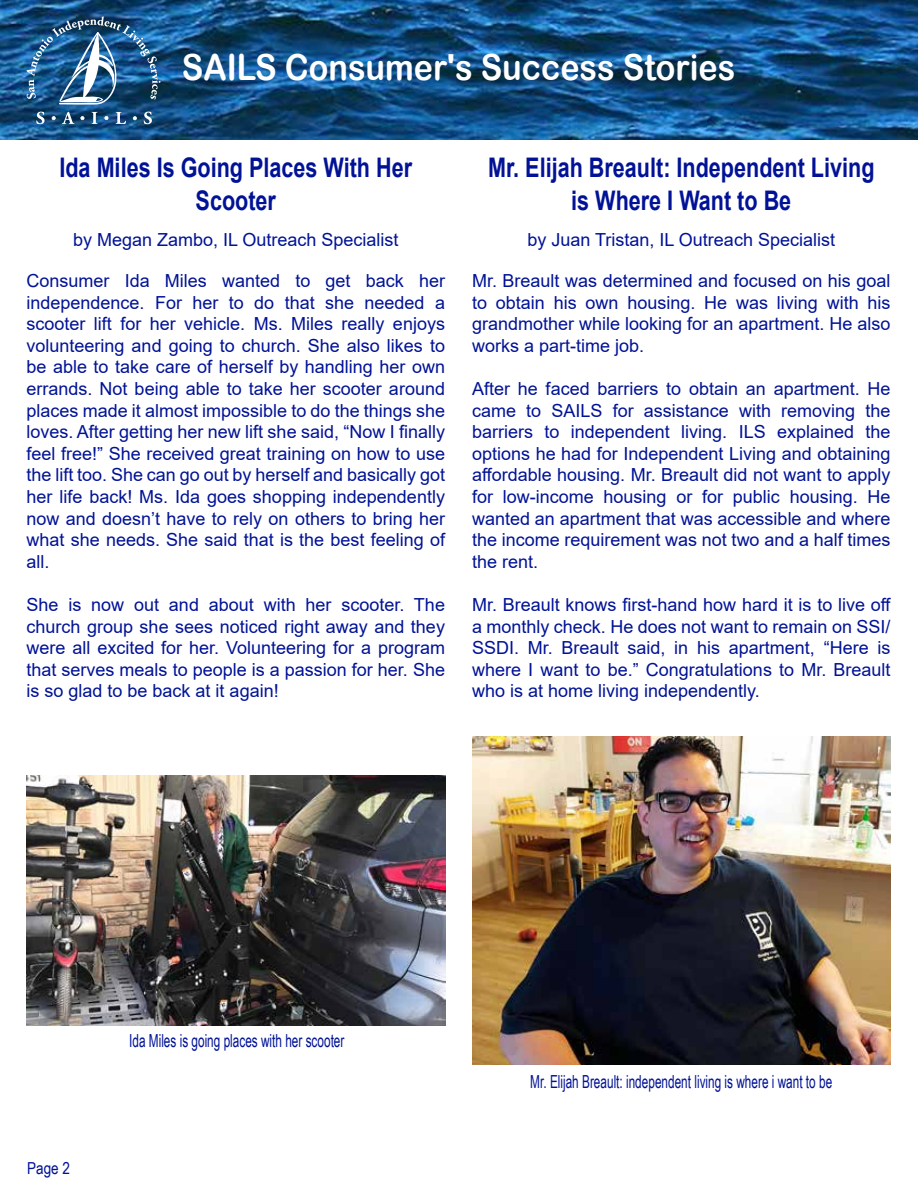
<style>
.page{position:relative;width:918px;height:1188px;background:#fff}
.page>*{position:absolute;margin:0;border:0;box-sizing:border-box;transform-origin:0 0}
.t1{font:36px "Arial Rounded MT Bold";color:#fff;scale:.9 1}
.t2{font:700 27px/32.4px "Arial";color:#011296;text-align:center;scale:.8 1}
.t3{font:18px/21.6px "Arial";color:#011296;text-align:justify}
.t4{font:18px "Arial Narrow";color:#011296;scale:.8 1}
.t5{font:16.5px "Arial Narrow";color:#011296}
</style>
<div class="page">
<img style="left:0;top:0;width:918px;height:140px">
<img style="left:27px;top:16px;width:134px;height:89px">
<svg style="left:36px;top:112px;width:9px;height:12px"></svg>
<svg style="left:62px;top:112px;width:12px;height:12px"></svg>
<svg style="left:92px;top:112px;width:5px;height:12px"></svg>
<svg style="left:116px;top:112px;width:10px;height:12px"></svg>
<svg style="left:144px;top:112px;width:8px;height:12px"></svg>
<svg style="left:52px;top:116px;width:4px;height:4px"></svg>
<svg style="left:80px;top:116px;width:4px;height:4px"></svg>
<svg style="left:104px;top:116px;width:4px;height:4px"></svg>
<svg style="left:133px;top:116px;width:4px;height:4px"></svg>
<img style="left:472px;top:737px;width:419px;height:327px">
<img style="left:27px;top:775px;width:418px;height:250px">
<h1 class="t1" style="left:182px;top:46px;width:616px">SAILS Consumer's Success Stories</h1>
<h2 class="t2" style="left:59px;top:152px;width:442px">Ida Miles Is Going Places With Her<br>Scooter</h2>
<p class="t3" style="left:73px;top:229px;width:327px">by Megan Zambo, IL Outreach Specialist</p>
<p class="t3" style="left:27px;top:270px;width:420px">Consumer Ida Miles wanted to get back her independence. For her to do that she needed a scooter lift for her vehicle. Ms. Miles really enjoys volunteering and going to church. She also likes to be able to take care of herself by handling her own errands. Not being able to take her scooter around places made it almost impossible to do the things she loves. After getting her new lift she said, “Now I finally feel free!” She received great training on how to use the lift too. She can go out by herself and basically got her life back! Ms. Ida goes shopping independently now and doesn’t have to rely on others to bring her what she needs. She said that is the best feeling of all.</p>
<p class="t3" style="left:27px;top:594px;width:420px">She is now out and about with her scooter. The church group she sees noticed right away and they were all excited for her. Volunteering for a program that serves meals to people is a passion for her. She is so glad to be back at it again!</p>
<h2 class="t2" style="left:488px;top:152px;width:485px">Mr. Elijah Breault: Independent Living is Where I Want to Be</h2>
<p class="t3" style="left:528px;top:229px;width:309px">by Juan Tristan, IL Outreach Specialist</p>
<p class="t3" style="left:472px;top:270px;width:420px">Mr. Breault was determined and focused on his goal to obtain his own housing. He was living with his grandmother while looking for an apartment. He also works a part-time job.</p>
<p class="t3" style="left:472px;top:378px;width:420px">After he faced barriers to obtain an apartment. He came to SAILS for assistance with removing the barriers to independent living. ILS explained the options he had for Independent Living and obtaining affordable housing. Mr. Breault did not want to apply for low-income housing or for public housing. He wanted an apartment that was accessible and where the income requirement was not two and a half times the rent.</p>
<p class="t3" style="left:472px;top:594px;width:421px">Mr. Breault knows first-hand how hard it is to live off a monthly check. He does not want to remain on SSI/ SSDI. Mr. Breault said, in his apartment, “Here is where I want to be.” Congratulations to Mr. Breault who is at home living independently.</p>
<p class="t5" style="left:27px;top:1156px;width:44px">Page 2</p>
<p class="t4" style="left:129px;top:1027px;width:271px">Ida Miles is going places with her scooter</p>
<p class="t4" style="left:530px;top:1068px;width:379px">Mr. Elijah Breault: independent living is where i want to be</p>
</div>
